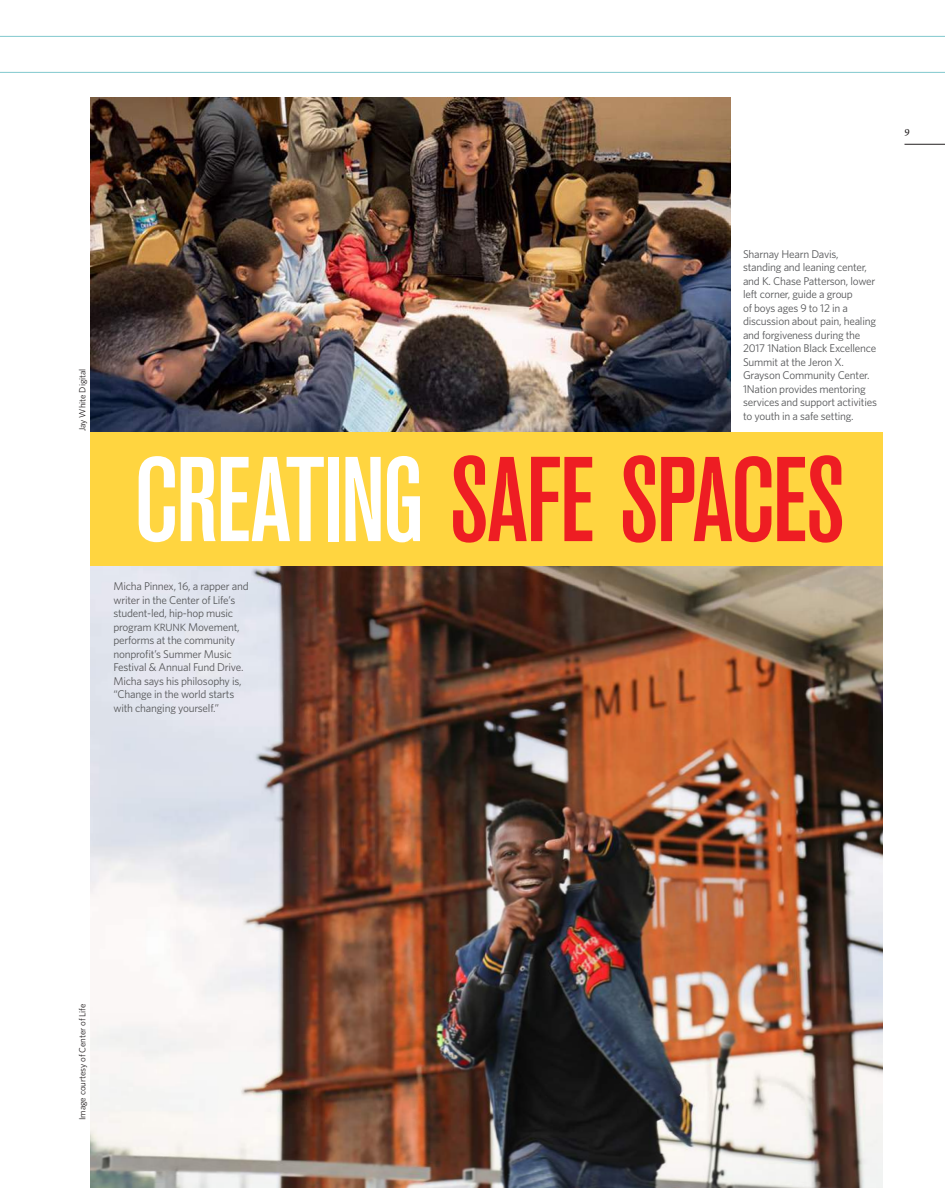
<style>
.page{position:relative;width:945px;height:1188px;background:#fff}
.page>*{position:absolute;margin:0;border:0;box-sizing:border-box;transform-origin:0 0}
.t1{font:500 condensed 119.25px "Akzidenz Grotesk BE";letter-spacing:-.02em;color:#ee1d23}
.t2{font:11.25px/13.5px "Whitney";letter-spacing:-.02em;color:#57585a}
.t3{font:11.25px "Minion Pro";color:#231f20}
.t4{font:9px "Whitney";letter-spacing:-.01em;color:#231f20}
.s1{color:#fff}
.s2{font-size:10.5px}
</style>
<div class="page">
<img style="left:90px;top:565px;width:793px;height:623px">
<div style="left:90px;top:432px;width:793px;height:133px;background:#ffd540"></div>
<img style="left:90px;top:98px;width:641px;height:334px">
<hr style="left:0;top:36px;width:945px;height:1px;background:#80c8ce">
<hr style="left:0;top:72px;width:945px;height:1px;background:#80c8ce">
<hr style="left:904px;top:144px;width:41px;height:1px;background:#231f20">
<p class="t3" style="left:904px;top:123px;width:7px">9</p>
<p class="t4" style="left:76px;top:431px;width:64px;rotate:-90deg">Jay White Digital</p>
<p class="t2" style="left:743px;top:247px;width:135px">Sharnay Hearn Davis, standing and leaning center, and K. Chase Patterson, lower left corner, guide a group<br>of boys ages 9 to 12 in a discussion about pain, healing and forgiveness during the<br>2017 1Nation Black Excellence<br>Summit at the Jeron X.<br>Grayson Community Center.<br>1Nation provides mentoring services and support activities to youth in a safe setting.</p>
<h1 class="t1" style="left:134px;top:434px;width:713px"><span class="s1">CREATING</span> SAFE SPACES</h1>
<p class="t2" style="left:113px;top:579px;width:137px">Micha Pinnex, 16, a rapper and writer in the Center of Life’s student-led, hip-hop music program <span class="s2">KRUNK</span> Movement, performs at the community nonprofit’s Summer Music<br>Festival &amp; Annual Fund Drive.<br>Micha says his philosophy is, “Change in the world starts with changing yourself.”</p>
<p class="t4" style="left:76px;top:1120px;width:117px;rotate:-90deg">Image courtesy of Center of Life</p>
</div>
